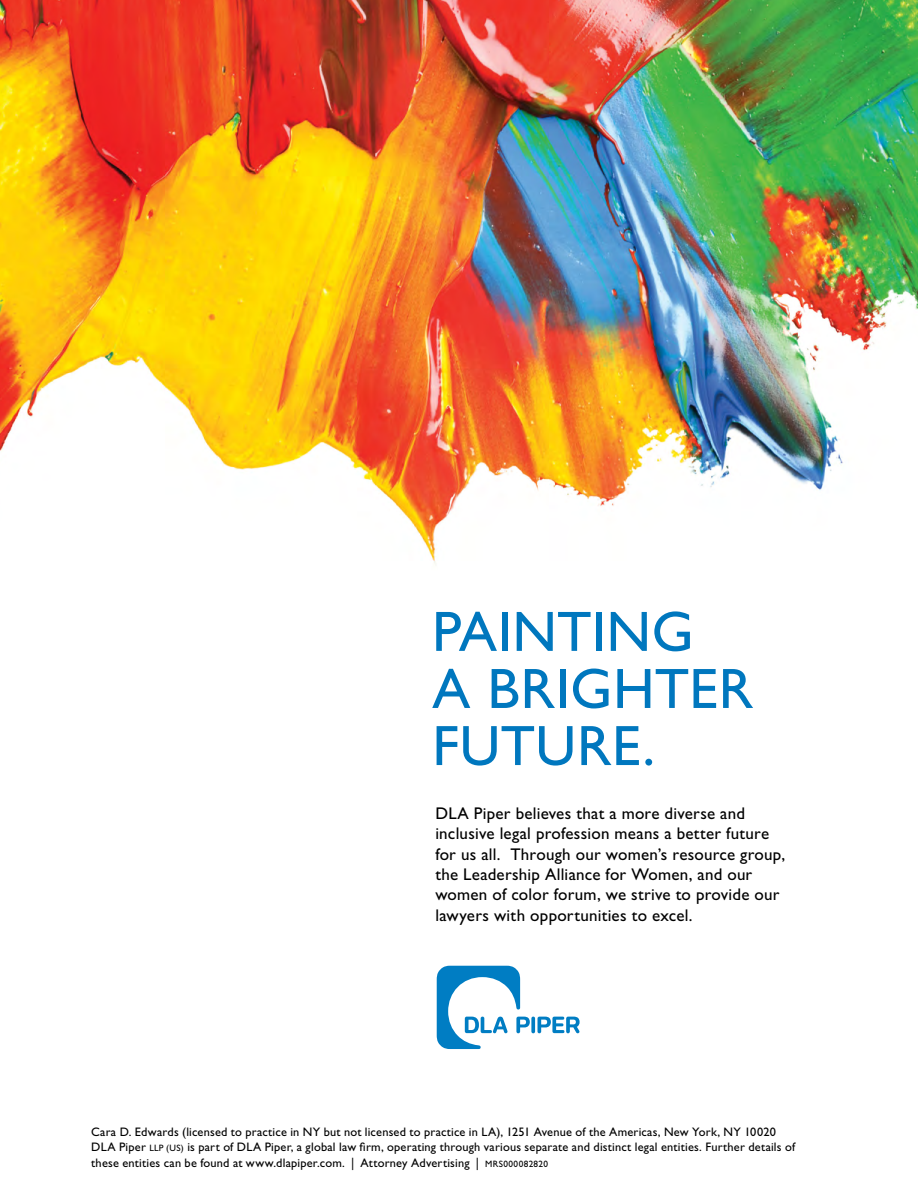
<style>
.page{position:relative;width:918px;height:1188px;background:#fff}
.page>*{position:absolute;margin:0;border:0;box-sizing:border-box;transform-origin:0 0}
.t1{font:57.15px/57.2px "Gill Sans Std";letter-spacing:.01em;color:#0077be}
.t2{font:16.95px/20.4px "Gill Sans Std";letter-spacing:.015em;color:#000}
.t3{font:12.3px/15.5px "Gill Sans Std";letter-spacing:.015em;color:#000}
.s1{font-size:9.3px}
</style>
<div class="page">
<img style="left:0;top:0;width:918px;height:565px">
<svg style="left:531px;top:1017px;width:4px;height:16px"></svg>
<svg style="left:538px;top:1017px;width:42px;height:16px"></svg>
<svg style="left:437px;top:966px;width:93px;height:83px"></svg>
<h1 class="t1" style="left:432px;top:603px;width:322px">PAINTING<br>A BRIGHTER<br>FUTURE.</h1>
<p class="t2" style="left:435px;top:803px;width:351px">DLA Piper believes that a more diverse and inclusive legal profession means a better future for us all. Through our women’s resource group, the Leadership Alliance for Women, and our women of color forum, we strive to provide our lawyers with opportunities to excel.</p>
<p class="t3" style="left:91px;top:1124px;width:705px">Cara D. Edwards (licensed to practice in NY but not licensed to practice in LA), 1251 Avenue of the Americas, New York, NY 10020<br>DLA Piper <span class="s1">LLP (US)</span> is part of DLA Piper, a global law firm, operating through various separate and distinct legal entities. Further details of these entities can be found at www.dlapiper.com. | Attorney Advertising | <span class="s1">MRS000082820</span></p>
</div>
